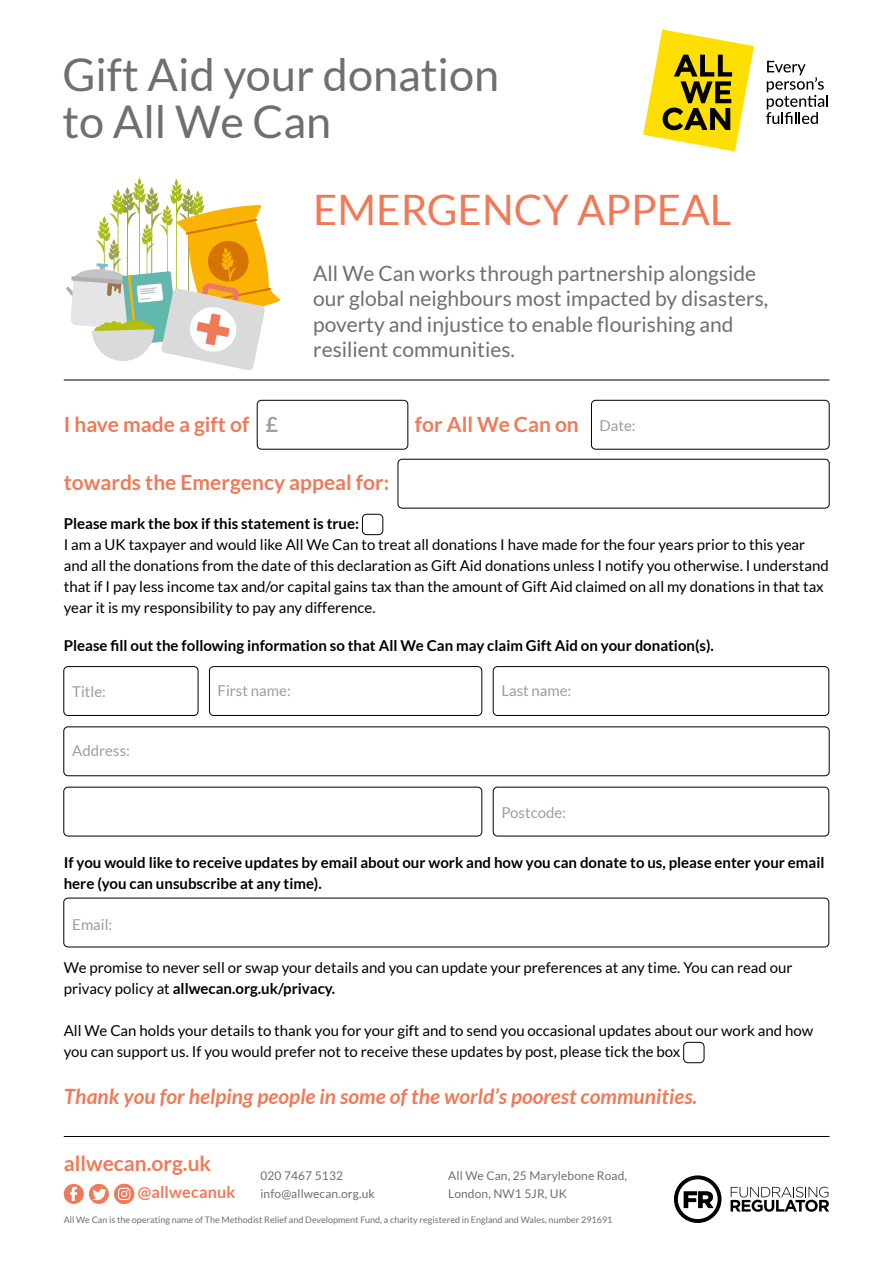
<style>
.page{position:relative;width:893px;height:1263px;background:#fff}
.page>*{position:absolute;margin:0;border:0;box-sizing:border-box;transform-origin:0 0}
.t1{font:45px/47.4px "Lato";color:#706f6f}
.t2{font:42px "Lato";color:#ef7a59}
.t3{font:21px/25.5px "Lato";color:#706f6f}
.t4{font:700 21px "Lato";color:#ef7a59}
.t5{font:italic 700 21px "Lato";color:#ef7a59}
.t6{font:700 16.2px "Lato";letter-spacing:.01em;color:#ef7a59}
.t7{font:15px/21px "Lato";color:#000}
.t8{font:700 15px/21px "Lato";color:#000}
.t9{font:15px "Lato";color:#9d9d9c}
.t10{font:12px/18px "Lato";letter-spacing:.01em;color:#706f6f}
.t11{font:9px "Lato";color:#706f6f}
.s1{color:#9d9d9c}
.s2{font-weight:700}
</style>
<div class="page">
<div style="left:63px;top:666px;width:135px;height:50px;border:1px solid #000;border-radius:4px"></div>
<div style="left:209px;top:666px;width:273px;height:50px;border:1px solid #000;border-radius:4px"></div>
<div style="left:493px;top:666px;width:336px;height:50px;border:1px solid #000;border-radius:4px"></div>
<div style="left:493px;top:787px;width:336px;height:49px;border:1px solid #000;border-radius:4px"></div>
<div style="left:63px;top:726px;width:767px;height:50px;border:1px solid #000;border-radius:4px"></div>
<div style="left:63px;top:787px;width:419px;height:49px;border:1px solid #000;border-radius:4px"></div>
<div style="left:63px;top:898px;width:766px;height:49px;border:1px solid #000;border-radius:4px"></div>
<div style="left:591px;top:400px;width:239px;height:50px;border:1px solid #000;border-radius:4px"></div>
<div style="left:398px;top:459px;width:432px;height:49px;border:1px solid #000;border-radius:4px"></div>
<div style="left:257px;top:400px;width:151px;height:50px;border:1px solid #000;border-radius:4px"></div>
<div style="left:362px;top:514px;width:21px;height:21px;border:1px solid #000;border-radius:4px"></div>
<div style="left:683px;top:1042px;width:21px;height:21px;border:1px solid #000;border-radius:4px"></div>
<svg style="left:674px;top:1175px;width:47px;height:48px"></svg>
<svg style="left:731px;top:1187px;width:98px;height:25px"></svg>
<svg style="left:64px;top:1184px;width:70px;height:20px"></svg>
<hr style="left:64px;top:1136px;width:766px;height:1px;background:#000">
<hr style="left:64px;top:380px;width:766px;height:1px;background:#000">
<svg style="left:643px;top:29px;width:111px;height:122px"></svg>
<svg style="left:766px;top:61px;width:62px;height:63px"></svg>
<svg style="left:66px;top:178px;width:214px;height:192px"></svg>
<h1 class="t1" style="left:62px;top:50px;width:438px">Gift Aid your donation to All We Can</h1>
<h2 class="t2" style="left:313px;top:187px;width:420px">EMERGENCY APPEAL</h2>
<h3 class="t3" style="left:313px;top:260px;width:456px">All We Can works through partnership alongside our global neighbours most impacted by disasters, poverty and injustice to enable flourishing and resilient communities.</h3>
<h3 class="t4" style="left:64px;top:412px;width:216px">I have made a gift of <span class="s1">£</span></h3>
<h3 class="t4" style="left:415px;top:412px;width:165px">for All We Can on</h3>
<h3 class="t4" style="left:64px;top:470px;width:327px">towards the Emergency appeal for:</h3>
<p class="t8" style="left:64px;top:513px;width:297px">Please mark the box if this statement is true:</p>
<p class="t7" style="left:64px;top:534px;width:766px">I am a UK taxpayer and would like All We Can to treat all donations I have made for the four years prior to this year and all the donations from the date of this declaration as Gift Aid donations unless I notify you otherwise. I understand that if I pay less income tax and/or capital gains tax than the amount of Gift Aid claimed on all my donations in that tax year it is my responsibility to pay any difference.</p>
<p class="t8" style="left:64px;top:634px;width:652px">Please fill out the following information so that All We Can may claim Gift Aid on your donation(s).</p>
<p class="t9" style="left:72px;top:683px;width:35px">Title:</p>
<p class="t9" style="left:600px;top:417px;width:38px">Date:</p>
<p class="t9" style="left:218px;top:682px;width:75px">First name:</p>
<p class="t9" style="left:501px;top:682px;width:72px">Last name:</p>
<p class="t9" style="left:72px;top:742px;width:59px">Address:</p>
<p class="t9" style="left:501px;top:804px;width:66px">Postcode:</p>
<p class="t8" style="left:64px;top:852px;width:762px">If you would like to receive updates by email about our work and how you can donate to us, please enter your email here (you can unsubscribe at any time).</p>
<p class="t9" style="left:72px;top:916px;width:42px">Email:</p>
<p class="t7" style="left:64px;top:957px;width:730px">We promise to never sell or swap your details and you can update your preferences at any time. You can read our privacy policy at <span class="s2">allwecan.org.uk/privacy.</span></p>
<p class="t7" style="left:64px;top:1020px;width:751px">All We Can holds your details to thank you for your gift and to send you occasional updates about our work and how you can support us. If you would prefer not to receive these updates by post, please tick the box</p>
<h3 class="t5" style="left:64px;top:1084px;width:635px">Thank you for helping people in some of the world’s poorest communities.</h3>
<h3 class="t4" style="left:64px;top:1151px;width:149px">allwecan.org.uk</h3>
<p class="t6" style="left:138px;top:1183px;width:99px">@allwecanuk</p>
<p class="t10" style="left:260px;top:1167px;width:116px">020 7467 5132 info@allwecan.org.uk</p>
<p class="t10" style="left:448px;top:1167px;width:180px">All We Can, 25 Marylebone Road,<br>London, NW1 5JR, UK</p>
<p class="t11" style="left:64px;top:1215px;width:550px">All We Can is the operating name of The Methodist Relief and Development Fund, a charity registered in England and Wales, number 291691</p>
</div>
